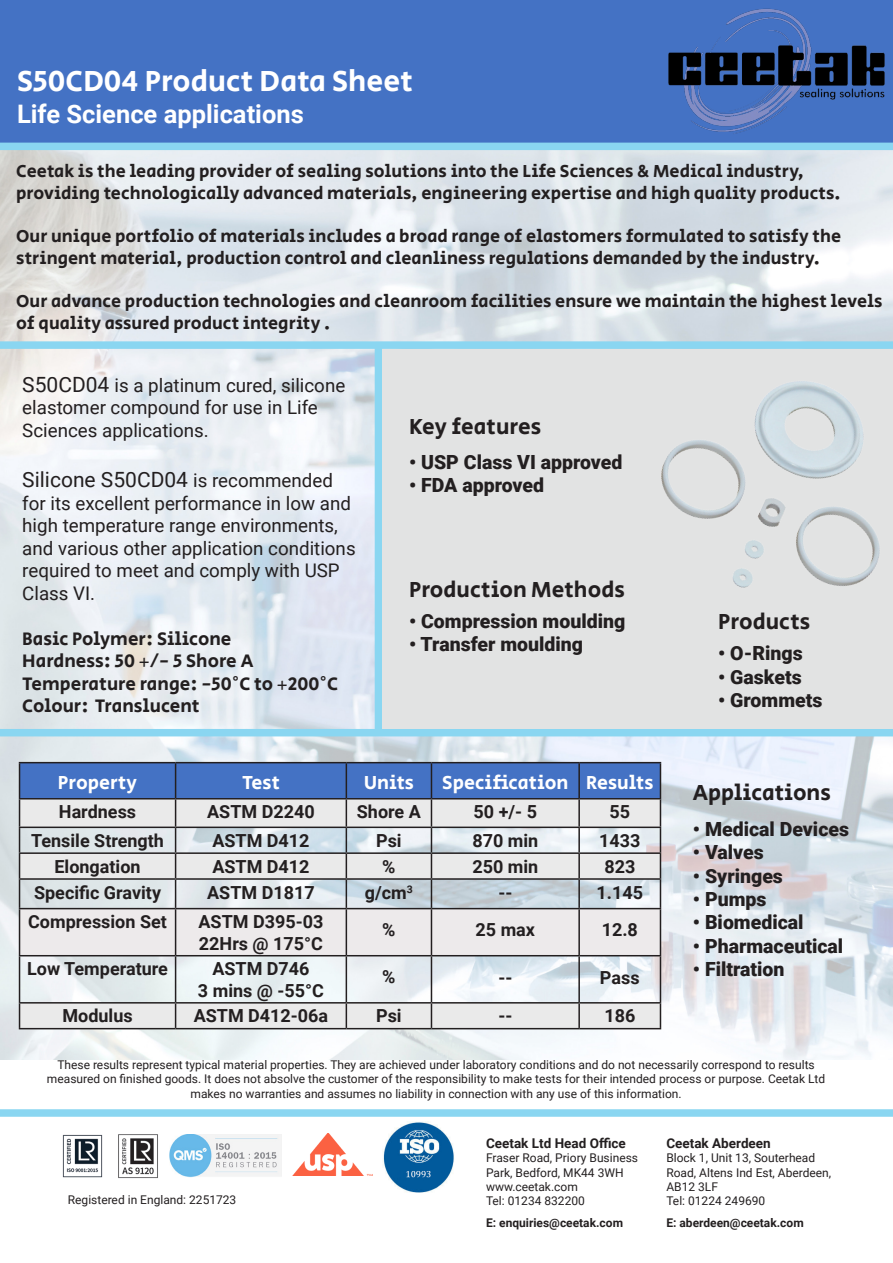
<style>
.page{position:relative;width:893px;height:1263px;background:#fff}
.page>*{position:absolute;margin:0;border:0;box-sizing:border-box;transform-origin:0 0}
.t1{font:30px "Secular One";color:#fff}
.t2{font:700 25.5px "Roboto";color:#fff}
.t3{font:22.5px "Secular One";color:#231f20}
.t4{font:21px "Roboto";color:#231f20}
.t5{font:900 19.5px "Roboto";color:#231f20}
.t6{font:19.5px "Secular One";color:#fff}
.t7{font:18.75px/22.5px "Roboto";color:#231f20}
.t8{font:18.75px "Secular One";color:#231f20}
.t9{font:18px/21.6px "Secular One";color:#231f20}
.t10{font:700 18px/21.6px "Roboto";color:#231f20}
.t11{font:700 13.5px "Roboto";color:#231f20}
.t12{font:12px/14.4px "Roboto";color:#231f20}
.t13{font:700 12px/21.6px "Roboto";color:#231f20}
.s1{font-size:21px}
.s2{font-size:18.75px}
.s3{font-weight:400}
</style>
<div class="page">
<div style="left:0;top:0;width:893px;height:147px;background:#4472c4"></div>
<img style="left:0;top:150px;width:893px;height:909px">
<div style="left:0;top:143px;width:893px;height:7px;background:#8ad6f1"></div>
<div style="left:0;top:341px;width:893px;height:8px;background:#8ad6f1"></div>
<div style="left:0;top:729px;width:893px;height:7px;background:#8ad6f1"></div>
<hr style="left:175px;top:956px;width:1px;height:46px;background:#231f20">
<hr style="left:346px;top:956px;width:1px;height:46px;background:#231f20">
<hr style="left:431px;top:956px;width:1px;height:46px;background:#231f20">
<hr style="left:578px;top:956px;width:2px;height:46px;background:#231f20">
<hr style="left:19px;top:762px;width:157px;height:1px;background:#231f20">
<hr style="left:176px;top:762px;width:170px;height:1px;background:#231f20">
<hr style="left:346px;top:762px;width:85px;height:1px;background:#231f20">
<hr style="left:431px;top:762px;width:148px;height:1px;background:#231f20">
<hr style="left:579px;top:762px;width:82px;height:1px;background:#231f20">
<svg style="left:19px;top:763px;width:642px;height:192px;background:#bec8d8"></svg>
<hr style="left:19px;top:909px;width:1px;height:46px;background:#231f20">
<hr style="left:660px;top:909px;width:1px;height:46px;background:#231f20">
<svg style="left:19px;top:1003px;width:642px;height:25px;background:#e1e1e1"></svg>
<hr style="left:19px;top:1028px;width:157px;height:1px;background:#231f20">
<hr style="left:176px;top:1028px;width:170px;height:1px;background:#231f20">
<hr style="left:346px;top:1028px;width:85px;height:1px;background:#231f20">
<hr style="left:431px;top:1028px;width:148px;height:1px;background:#231f20">
<hr style="left:579px;top:1028px;width:82px;height:1px;background:#231f20">
<hr style="left:19px;top:798px;width:157px;height:1px;background:#231f20">
<hr style="left:176px;top:798px;width:170px;height:1px;background:#231f20">
<hr style="left:346px;top:798px;width:85px;height:1px;background:#231f20">
<hr style="left:431px;top:798px;width:148px;height:1px;background:#231f20">
<hr style="left:579px;top:798px;width:82px;height:1px;background:#231f20">
<hr style="left:19px;top:955px;width:157px;height:1px;background:#231f20">
<hr style="left:19px;top:956px;width:1px;height:46px;background:#231f20">
<hr style="left:176px;top:955px;width:170px;height:1px;background:#231f20">
<hr style="left:346px;top:955px;width:85px;height:1px;background:#231f20">
<hr style="left:431px;top:955px;width:148px;height:1px;background:#231f20">
<hr style="left:579px;top:955px;width:82px;height:1px;background:#231f20">
<hr style="left:660px;top:956px;width:1px;height:46px;background:#231f20">
<hr style="left:19px;top:1002px;width:157px;height:1px;background:#231f20">
<hr style="left:176px;top:1002px;width:170px;height:1px;background:#231f20">
<hr style="left:346px;top:1002px;width:85px;height:1px;background:#231f20">
<hr style="left:431px;top:1002px;width:148px;height:1px;background:#231f20">
<hr style="left:579px;top:1002px;width:82px;height:1px;background:#231f20">
<img style="left:62px;top:1134px;width:41px;height:44px">
<img style="left:118px;top:1134px;width:40px;height:45px">
<img style="left:169px;top:1134px;width:113px;height:43px">
<img style="left:292px;top:1133px;width:80px;height:43px">
<div style="left:0;top:1109px;width:893px;height:8px;background:#8ad6f1"></div>
<img style="left:668px;top:8px;width:217px;height:126px">
<img style="left:383px;top:1122px;width:71px;height:71px">
<div style="left:375px;top:343px;width:7px;height:388px;background:#8ad6f1"></div>
<div style="left:382px;top:349px;width:511px;height:379px;background:#e2e3e3"></div>
<img style="left:621px;top:330px;width:272px;height:258px">
<p class="t1" style="left:17px;top:61px;width:398px">S50CD04 Product Data Sheet</p>
<p class="t2" style="left:17px;top:96px;width:288px">Life Science applications</p>
<p class="t9" style="left:16px;top:161px;width:826px">Ceetak is the leading provider of sealing solutions into the Life Sciences &amp; Medical industry, providing technologically advanced materials, engineering expertise and high quality products.</p>
<p class="t9" style="left:16px;top:226px;width:827px">Our unique portfolio of materials includes a broad range of elastomers formulated to satisfy the stringent material, production control and cleanliness regulations demanded by the industry.</p>
<p class="t9" style="left:16px;top:291px;width:868px">Our advance production technologies and cleanroom facilities ensure we maintain the highest levels of quality assured product integrity .</p>
<p class="t7" style="left:22px;top:373px;width:324px"><span class="s1">S50CD04</span> is a platinum cured, silicone elastomer compound for use in Life<br>Sciences applications.</p>
<p class="t4" style="left:22px;top:465px;width:312px">Silicone S50CD04 <span class="s2">is recommended</span></p>
<p class="t7" style="left:22px;top:491px;width:335px">for its excellent performance in low and high temperature range environments, and various other application conditions required to meet and comply with USP Class VI.</p>
<p class="t8" style="left:22px;top:626px;width:211px">Basic Polymer: Silicone</p>
<p class="t8" style="left:22px;top:648px;width:233px">Hardness: 50 +/- 5 Shore A</p>
<p class="t8" style="left:22px;top:671px;width:317px">Temperature range: -50°C to +200°C</p>
<p class="t8" style="left:22px;top:693px;width:179px">Colour: Translucent</p>
<p class="t3" style="left:409px;top:411px;width:134px">Key features</p>
<p class="t5" style="left:409px;top:448px;width:215px">• USP Class VI approved</p>
<p class="t5" style="left:409px;top:472px;width:136px">• FDA approved</p>
<p class="t3" style="left:409px;top:574px;width:217px">Production Methods</p>
<p class="t5" style="left:409px;top:607px;width:218px">• Compression moulding</p>
<p class="t5" style="left:409px;top:631px;width:175px">• Transfer moulding</p>
<p class="t6" style="left:58px;top:769px;width:81px">Property</p>
<p class="t6" style="left:242px;top:769px;width:39px">Test</p>
<p class="t6" style="left:364px;top:769px;width:52px">Units</p>
<p class="t6" style="left:442px;top:769px;width:128px">Specification</p>
<p class="t6" style="left:586px;top:769px;width:69px">Results</p>
<p class="t10" style="left:59px;top:800px;width:79px">Hardness</p>
<p class="t10" style="left:207px;top:800px;width:109px">ASTM D2240</p>
<p class="t10" style="left:357px;top:800px;width:66px">Shore A</p>
<p class="t10" style="left:474px;top:800px;width:65px">50 +/- 5</p>
<p class="t10" style="left:609px;top:800px;width:22px">55</p>
<p class="t10" style="left:31px;top:829px;width:134px">Tensile Strength</p>
<p class="t10" style="left:212px;top:829px;width:99px">ASTM D412</p>
<p class="t10" style="left:376px;top:829px;width:27px">Psi</p>
<p class="t10" style="left:472px;top:829px;width:67px">870 min</p>
<p class="t10" style="left:599px;top:829px;width:43px">1433</p>
<p class="t10" style="left:54px;top:855px;width:88px">Elongation</p>
<p class="t10" style="left:212px;top:855px;width:99px">ASTM D412</p>
<p class="t10" style="left:382px;top:855px;width:15px">%</p>
<p class="t10" style="left:472px;top:855px;width:67px">250 min</p>
<p class="t10" style="left:604px;top:855px;width:32px">823</p>
<p class="t10" style="left:34px;top:881px;width:128px">Specific Gravity</p>
<p class="t10" style="left:207px;top:881px;width:109px">ASTM D1817</p>
<p class="t10" style="left:365px;top:881px;width:49px">g/cm<sup>3</sup></p>
<p class="t10" style="left:498px;top:881px;width:15px">--</p>
<p class="t10" style="left:597px;top:881px;width:48px">1.145</p>
<p class="t10" style="left:28px;top:910px;width:140px">Compression Set</p>
<p class="t10" style="left:199px;top:910px;width:126px">ASTM D395-03<br>22Hrs @ 175°C</p>
<p class="t10" style="left:382px;top:918px;width:15px">%</p>
<p class="t10" style="left:476px;top:918px;width:61px">25 max</p>
<p class="t10" style="left:602px;top:918px;width:38px">12.8</p>
<p class="t10" style="left:27px;top:957px;width:142px">Low Temperature</p>
<p class="t10" style="left:212px;top:957px;width:99px">ASTM D746</p>
<p class="t10" style="left:198px;top:979px;width:127px">3 mins @ -55°C</p>
<p class="t10" style="left:382px;top:965px;width:15px">%</p>
<p class="t10" style="left:498px;top:966px;width:15px">--</p>
<p class="t10" style="left:600px;top:966px;width:41px">Pass</p>
<p class="t3" style="left:718px;top:606px;width:94px">Products</p>
<p class="t5" style="left:718px;top:640px;width:86px">• O-Rings</p>
<p class="t5" style="left:718px;top:663px;width:85px">• Gaskets</p>
<p class="t5" style="left:718px;top:686px;width:106px">• Grommets</p>
<p class="t3" style="left:693px;top:777px;width:139px">Applications</p>
<p class="t5" style="left:693px;top:815px;width:158px">• Medical Devices</p>
<p class="t5" style="left:693px;top:838px;width:72px">• Valves</p>
<p class="t5" style="left:693px;top:862px;width:91px">• Syringes</p>
<p class="t5" style="left:693px;top:885px;width:75px">• Pumps</p>
<p class="t5" style="left:693px;top:909px;width:112px">• Biomedical</p>
<p class="t5" style="left:693px;top:932px;width:152px">• Pharmaceutical</p>
<p class="t5" style="left:693px;top:955px;width:93px">• Filtration</p>
<p class="t10" style="left:62px;top:1004px;width:72px">Modulus</p>
<p class="t10" style="left:194px;top:1004px;width:136px">ASTM D412-06a</p>
<p class="t10" style="left:376px;top:1004px;width:27px">Psi</p>
<p class="t10" style="left:498px;top:1004px;width:15px">--</p>
<p class="t10" style="left:604px;top:1004px;width:32px">186</p>
<p class="t12" style="left:47px;top:1057px;width:780px;text-align:center">These results represent typical material properties. They are achieved under laboratory conditions and do not necessarily correspond to results measured on finished goods. It does not absolve the customer of the responsibility to make tests for their intended process or purpose. Ceetak Ltd makes no warranties and assumes no liability in connection with any use of this information.</p>
<p class="t11" style="left:666px;top:1133px;width:106px">Ceetak Aberdeen</p>
<p class="t12" style="left:666px;top:1150px;width:166px">Block 1, Unit 13, Souterhead<br>Road, Altens Ind Est, Aberdeen,<br>AB12 3LF</p>
<p class="t12" style="left:666px;top:1193px;width:100px">Tel: 01224 249690</p>
<p class="t13" style="left:666px;top:1211px;width:139px">E: aberdeen@ceetak.com</p>
<p class="t11" style="left:486px;top:1133px;width:141px">Ceetak Ltd Head Office</p>
<p class="t12" style="left:486px;top:1150px;width:154px">Fraser Road, Priory Business<br>Park, Bedford, MK44 3WH</p>
<p class="t12" style="left:486px;top:1179px;width:93px">www.ceetak.com</p>
<p class="t13" style="left:486px;top:1190px;width:139px"><span class="s3">Tel: 01234 832200<br></span>E: enquiries@ceetak.com</p>
<p class="t12" style="left:68px;top:1192px;width:170px">Registered in England: 2251723</p>
</div>
